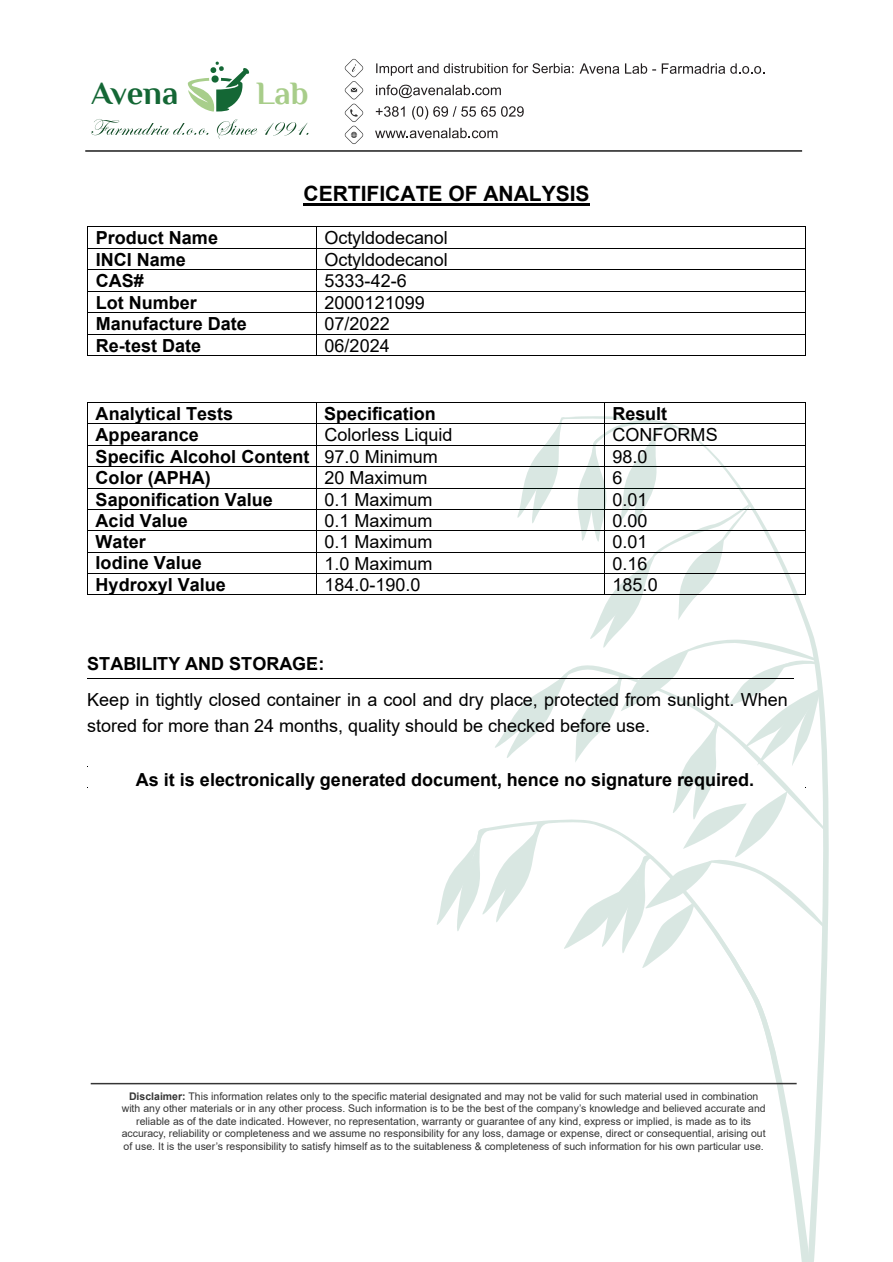
<style>
.page{position:relative;width:893px;height:1262px;background:#fff}
.page>*{position:absolute;margin:0;border:0;box-sizing:border-box;transform-origin:0 0}
.t1{font:700 32.55px "Philosopher";letter-spacing:-.005em;color:#146735}
.t2{font:700 32.55px "Philosopher";color:#a8cd8a}
.t3{font:700 21px "Arial";color:#000}
.t4{font:18px/21.5px "Arial";color:#000}
.t5{font:700 18px/21.5px "Arial";color:#000}
.t6{font:10.5px/12.6px "Arial";color:#353535;text-align:center}
.s1{font-weight:700}
</style>
<div class="page">
<hr style="left:88px;top:402px;width:228px;height:1px;background:#000">
<hr style="left:316px;top:402px;width:489px;height:1px;background:#000">
<hr style="left:88px;top:423px;width:228px;height:1px;background:#000">
<hr style="left:316px;top:423px;width:489px;height:1px;background:#000">
<hr style="left:88px;top:445px;width:228px;height:1px;background:#000">
<hr style="left:316px;top:445px;width:489px;height:1px;background:#000">
<hr style="left:88px;top:466px;width:228px;height:1px;background:#000">
<hr style="left:316px;top:466px;width:489px;height:1px;background:#000">
<hr style="left:88px;top:488px;width:228px;height:1px;background:#000">
<hr style="left:316px;top:488px;width:489px;height:1px;background:#000">
<hr style="left:88px;top:509px;width:228px;height:1px;background:#000">
<hr style="left:316px;top:509px;width:489px;height:1px;background:#000">
<hr style="left:303px;top:203px;width:286px;height:2px;background:#000">
<hr style="left:88px;top:227px;width:228px;height:1px;background:#000">
<hr style="left:317px;top:227px;width:488px;height:1px;background:#000">
<hr style="left:88px;top:248px;width:228px;height:1px;background:#000">
<hr style="left:317px;top:248px;width:488px;height:1px;background:#000">
<hr style="left:88px;top:269px;width:228px;height:1px;background:#000">
<hr style="left:317px;top:269px;width:488px;height:1px;background:#000">
<hr style="left:88px;top:291px;width:228px;height:1px;background:#000">
<hr style="left:317px;top:291px;width:488px;height:1px;background:#000">
<hr style="left:88px;top:312px;width:228px;height:1px;background:#000">
<hr style="left:317px;top:312px;width:488px;height:1px;background:#000">
<hr style="left:88px;top:334px;width:228px;height:1px;background:#000">
<hr style="left:317px;top:334px;width:488px;height:1px;background:#000">
<svg style="left:87px;top:227px;width:1px;height:129px"></svg>
<hr style="left:88px;top:355px;width:228px;height:1px;background:#000">
<svg style="left:316px;top:227px;width:1px;height:129px"></svg>
<hr style="left:317px;top:355px;width:488px;height:1px;background:#000">
<svg style="left:805px;top:227px;width:1px;height:129px"></svg>
<svg style="left:809px;top:760px;width:19px;height:501px"></svg>
<svg style="left:477px;top:972px;width:332px;height:289px"></svg>
<hr style="left:91px;top:1082px;width:705px;height:2px;background:#353535">
<hr style="left:85px;top:150px;width:717px;height:2px;background:#353535">
<svg style="left:579px;top:63px;width:40px;height:11px"></svg>
<svg style="left:625px;top:63px;width:139px;height:11px"></svg>
<svg style="left:376px;top:85px;width:125px;height:13px"></svg>
<svg style="left:376px;top:106px;width:28px;height:11px"></svg>
<svg style="left:412px;top:106px;width:111px;height:14px"></svg>
<svg style="left:375px;top:128px;width:122px;height:10px"></svg>
<svg style="left:188px;top:61px;width:61px;height:50px"></svg>
<svg style="left:376px;top:63px;width:197px;height:13px"></svg>
<svg style="left:345px;top:59px;width:18px;height:85px"></svg>
<svg style="left:91px;top:119px;width:117px;height:16px"></svg>
<svg style="left:217px;top:119px;width:40px;height:20px"></svg>
<svg style="left:264px;top:122px;width:44px;height:14px"></svg>
<hr style="left:87px;top:678px;width:706px;height:1px;background:#000">
<hr style="left:88px;top:530px;width:228px;height:1px;background:#000">
<hr style="left:316px;top:530px;width:489px;height:1px;background:#000">
<hr style="left:88px;top:552px;width:228px;height:1px;background:#000">
<hr style="left:316px;top:552px;width:489px;height:1px;background:#000">
<hr style="left:88px;top:573px;width:228px;height:1px;background:#000">
<hr style="left:316px;top:573px;width:489px;height:1px;background:#000">
<svg style="left:87px;top:402px;width:1px;height:193px"></svg>
<hr style="left:88px;top:594px;width:228px;height:1px;background:#000">
<svg style="left:316px;top:403px;width:1px;height:191px"></svg>
<hr style="left:316px;top:594px;width:489px;height:1px;background:#000">
<svg style="left:437px;top:402px;width:387px;height:570px"></svg>
<h1 class="t1" style="left:91px;top:76px;width:88px">Avena</h1>
<h1 class="t2" style="left:256px;top:76px;width:54px">Lab</h1>
<h2 class="t3" style="left:303px;top:179px;width:287px">CERTIFICATE OF ANALYSIS</h2>
<h3 class="t5" style="left:96px;top:227px;width:124px">Product Name</h3>
<h3 class="t4" style="left:324px;top:227px;width:125px">Octyldodecanol</h3>
<h3 class="t5" style="left:96px;top:249px;width:92px">INCI Name</h3>
<h3 class="t4" style="left:324px;top:248px;width:125px">Octyldodecanol</h3>
<h3 class="t5" style="left:96px;top:270px;width:50px">CAS#</h3>
<h3 class="t4" style="left:324px;top:270px;width:84px">5333-42-6</h3>
<h3 class="t5" style="left:96px;top:292px;width:102px">Lot Number</h3>
<h3 class="t4" style="left:324px;top:291px;width:102px">2000121099</h3>
<h3 class="t5" style="left:96px;top:313px;width:153px">Manufacture Date</h3>
<h3 class="t4" style="left:324px;top:313px;width:67px">07/2022</h3>
<h3 class="t5" style="left:96px;top:335px;width:107px">Re-test Date</h3>
<h3 class="t4" style="left:324px;top:334px;width:67px">06/2024</h3>
<h3 class="t5" style="left:96px;top:403px;width:139px">Analytical Tests</h3>
<h3 class="t5" style="left:324px;top:403px;width:113px">Specification</h3>
<h3 class="t5" style="left:96px;top:424px;width:215px">Appearance<br>Specific Alcohol Content<br>Color (APHA)<br>Saponification Value</h3>
<h3 class="t5" style="left:612px;top:403px;width:56px">Result</h3>
<h3 class="t4" style="left:324px;top:424px;width:130px">Colorless Liquid<br>97.0 Minimum<br>20 Maximum<br>0.1 Maximum</h3>
<h3 class="t4" style="left:612px;top:424px;width:106px">CONFORMS<br>98.0<br>6<br>0.01</h3>
<h3 class="t5" style="left:96px;top:510px;width:94px">Acid Value<br>Water</h3>
<h3 class="t4" style="left:324px;top:509px;width:110px">0.1 Maximum<br>0.1 Maximum</h3>
<h3 class="t4" style="left:612px;top:510px;width:37px">0.00<br>0.01</h3>
<h3 class="t5" style="left:96px;top:552px;width:108px">Iodine Value</h3>
<h3 class="t4" style="left:324px;top:552px;width:110px">1.0 Maximum</h3>
<h3 class="t4" style="left:612px;top:552px;width:37px">0.16</h3>
<h3 class="t5" style="left:96px;top:574px;width:132px">Hydroxyl Value</h3>
<h3 class="t4" style="left:324px;top:573px;width:98px">184.0-190.0</h3>
<h3 class="t4" style="left:612px;top:573px;width:47px">185.0</h3>
<h3 class="t5" style="left:87px;top:653px;width:239px">STABILITY AND STORAGE:</h3>
<h3 class="t4" style="left:87px;top:687px;width:702px;line-height:25.3px">Keep in tightly closed container in a cool and dry place, protected from sunlight. When stored for more than 24 months, quality should be checked before use.</h3>
<h3 class="t5" style="left:136px;top:769px;width:619px">As it is electronically generated document, hence no signature required.</h3>
<p class="t6" style="left:122px;top:1089px;width:645px"><span class="s1">Disclaimer:</span> This information relates only to the specific material designated and may not be valid for such material used in combination with any other materials or in any other process. Such information is to be the best of the company’s knowledge and believed accurate and reliable as of the date indicated. However, no representation, warranty or guarantee of any kind, express or implied, is made as to its accuracy, reliability or completeness and we assume no responsibility for any loss, damage or expense, direct or consequential, arising out of use. It is the user’s responsibility to satisfy himself as to the suitableness &amp; completeness of such information for his own particular use.</p>
</div>
